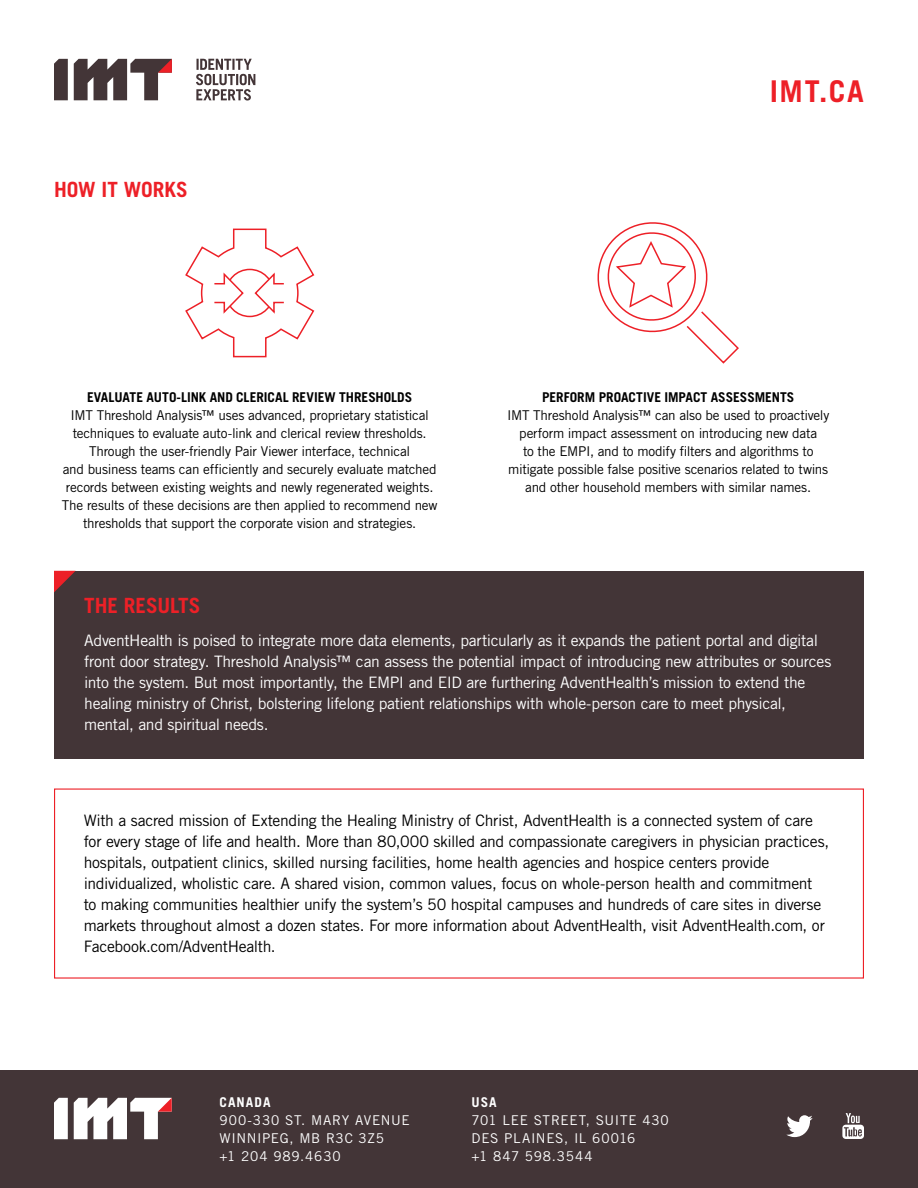
<style>
.page{position:relative;width:918px;height:1188px;background:#fff}
.page>*{position:absolute;margin:0;border:0;box-sizing:border-box;transform-origin:0 0}
.t1{font:700 30px "Trade Gothic LT Std";color:#ed2027}
.t2{font:700 21px "Trade Gothic LT Std";letter-spacing:-.005em;color:#ed2027}
.t3{font:15.75px/21px "Trade Gothic LT Std";letter-spacing:-.02em;color:#000}
.t4{font:15.75px/21px "Trade Gothic LT Std";letter-spacing:-.02em;color:#fff}
.t5{font:13.5px/18px "Trade Gothic LT Std";letter-spacing:-.02em;color:#000;text-align:center}
.t6{font:13.5px/18px "Trade Gothic LT Std";letter-spacing:.05em;color:#fff}
.t7{font:700 13.5px "Trade Gothic LT Std";color:#000}
.t8{font:700 13.5px "Trade Gothic LT Std";letter-spacing:.075em;color:#fff}
</style>
<div class="page">
<div style="left:54px;top:571px;width:810px;height:187px;background:#433537"></div>
<svg style="left:54px;top:571px;width:22px;height:21px"></svg>
<div style="left:0;top:1071px;width:918px;height:117px;background:#433537"></div>
<svg style="left:786px;top:1115px;width:27px;height:22px"></svg>
<svg style="left:842px;top:1113px;width:22px;height:26px"></svg>
<svg style="left:54px;top:1098px;width:14px;height:41px"></svg>
<svg style="left:74px;top:1098px;width:98px;height:41px"></svg>
<svg style="left:196px;top:59px;width:59px;height:42px"></svg>
<svg style="left:54px;top:59px;width:14px;height:41px"></svg>
<svg style="left:74px;top:59px;width:98px;height:41px"></svg>
<svg style="left:597px;top:222px;width:142px;height:142px"></svg>
<svg style="left:185px;top:228px;width:130px;height:130px"></svg>
<h2 class="t2" style="left:54px;top:177px;width:135px">HOW IT WORKS</h2>
<h1 class="t1" style="left:770px;top:73px;width:96px">IMT.CA</h1>
<p class="t7" style="left:87px;top:389px;width:327px">EVALUATE AUTO-LINK AND CLERICAL REVIEW THRESHOLDS</p>
<p class="t5" style="left:62px;top:406px;width:377px">IMT Threshold Analysis™ uses advanced, proprietary statistical techniques to evaluate auto-link and clerical review thresholds.<br>Through the user-friendly Pair Viewer interface, technical<br>and business teams can efficiently and securely evaluate matched records between existing weights and newly regenerated weights.<br>The results of these decisions are then applied to recommend new thresholds that support the corporate vision and strategies.</p>
<p class="t7" style="left:542px;top:388px;width:254px">PERFORM PROACTIVE IMPACT ASSESSMENTS</p>
<p class="t5" style="left:507px;top:406px;width:324px">IMT Threshold Analysis™ can also be used to proactively perform impact assessment on introducing new data<br>to the EMPI, and to modify filters and algorithms to mitigate possible false positive scenarios related to twins and other household members with similar names.</p>
<h2 class="t2" style="left:84px;top:593px;width:118px">THE RESULTS</h2>
<p class="t4" style="left:84px;top:630px;width:749px">AdventHealth is poised to integrate more data elements, particularly as it expands the patient portal and digital front door strategy. Threshold Analysis™ can assess the potential impact of introducing new attributes or sources into the system. But most importantly, the EMPI and EID are furthering AdventHealth’s mission to extend the healing ministry of Christ, bolstering lifelong patient relationships with whole-person care to meet physical, mental, and spiritual needs.</p>
<p class="t3" style="left:84px;top:810px;width:747px">With a sacred mission of Extending the Healing Ministry of Christ, AdventHealth is a connected system of care for every stage of life and health. More than 80,000 skilled and compassionate caregivers in physician practices, hospitals, outpatient clinics, skilled nursing facilities, home health agencies and hospice centers provide individualized, wholistic care. A shared vision, common values, focus on whole-person health and commitment<br>to making communities healthier unify the system’s 50 hospital campuses and hundreds of care sites in diverse markets throughout almost a dozen states. For more information about AdventHealth, visit AdventHealth.com, or Facebook.com/AdventHealth.</p>
<p class="t8" style="left:220px;top:1093px;width:53px">CANADA</p>
<p class="t6" style="left:220px;top:1111px;width:192px">900-330 ST. MARY AVENUE<br>WINNIPEG, MB R3C 3Z5<br>+1 204 989.4630</p>
<p class="t8" style="left:472px;top:1093px;width:27px">USA</p>
<p class="t6" style="left:472px;top:1111px;width:199px">701 LEE STREET, SUITE 430<br>DES PLAINES, IL 60016<br>+1 847 598.3544</p>
</div>
